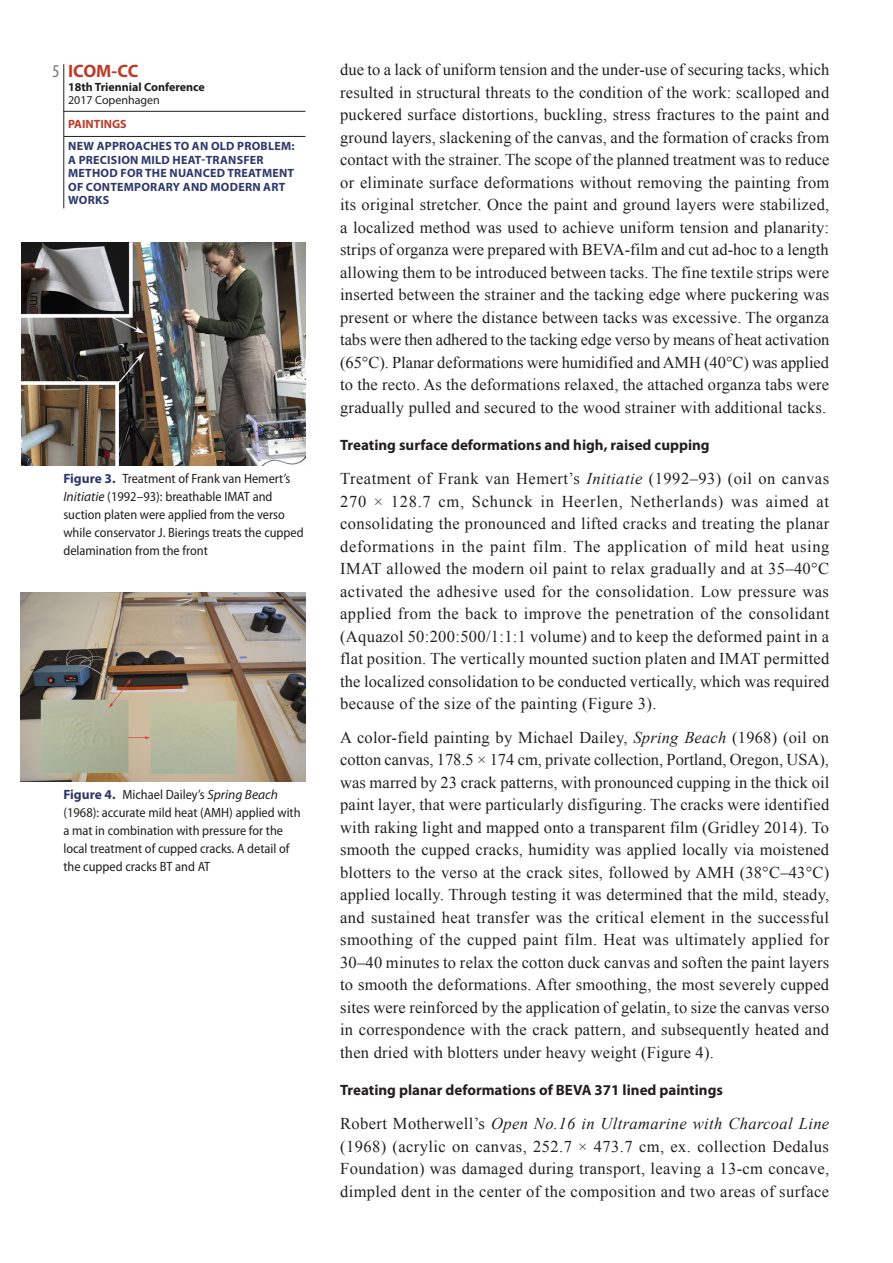
<style>
.page{position:relative;width:893px;height:1263px;background:#fff}
.page>*{position:absolute;margin:0;border:0;box-sizing:border-box;transform-origin:0 0}
.t1{font:700 18px "Myriad Pro";letter-spacing:-.015em;color:#be3c2b}
.t2{font:condensed 18px "Myriad Pro";color:#6c6d70}
.Texto-Corpo{font:16.5px/22.5px "Times New Roman";letter-spacing:.015em;color:#231f20;text-align:justify}
.Titulo-Sub{font:700 15px "Myriad Pro";color:#231f20}
.Legenda-Imagem{font:semi-condensed 13.5px/18px "Myriad Pro";color:#231f20}
.t3{font:700 12px/13.5px "Myriad Pro";letter-spacing:.02em;color:#2e386b}
.t4{font:700 12px "Myriad Pro";color:#231f20}
.t5{font:12px "Myriad Pro";color:#231f20}
.t6{font:700 12px "Myriad Pro";color:#be3c2b}
.s1{font-weight:700;font-stretch:normal;color:#2e386b}
.s2{font-style:italic;font-stretch:normal}
.s3{font-style:italic}
</style>
<div class="page">
<hr style="left:64px;top:136px;width:241px;height:1px;background:#231f20">
<hr style="left:63px;top:111px;width:242px;height:1px;background:#231f20">
<hr style="left:64px;top:64px;width:1px;height:144px;background:#231f20">
<img style="left:21px;top:242px;width:285px;height:223px">
<img style="left:20px;top:592px;width:286px;height:189px">
<p class="t2" style="left:53px;top:60px;width:8px">5</p>
<p class="t1" style="left:68px;top:59px;width:72px">ICOM-CC</p>
<p class="t4" style="left:68px;top:79px;width:138px">18th Triennial Conference</p>
<p class="t5" style="left:68px;top:93px;width:93px">2017 Copenhagen</p>
<p class="t6" style="left:68px;top:117px;width:60px">PAINTINGS</p>
<p class="t3" style="left:68px;top:139px;width:228px">NEW APPROACHES TO AN OLD PROBLEM:<br>A PRECISION MILD HEAT-TRANSFER<br>METHOD FOR THE NUANCED TREATMENT<br>OF CONTEMPORARY AND MODERN ART<br>WORKS</p>
<p class="Legenda-Imagem" style="left:63px;top:469px;width:242px"><span class="s1">Figure 3.</span> Treatment of Frank van Hemert’s <span class="s2">Initiatie</span> (1992–93): breathable IMAT and suction platen were applied from the verso while conservator J. Bierings treats the cupped delamination from the front</p>
<p class="Legenda-Imagem" style="left:63px;top:785px;width:239px"><span class="s1">Figure 4.</span> Michael Dailey’s <span class="s2">Spring Beach </span>(1968): accurate mild heat (AMH) applied with a mat in combination with pressure for the local treatment of cupped cracks. A detail of the cupped cracks BT and AT</p>
<p class="Texto-Corpo" style="left:340px;top:58px;width:491px">due to a lack of uniform tension and the under-use of securing tacks, which resulted in structural threats to the condition of the work: scalloped and puckered surface distortions, buckling, stress fractures to the paint and ground layers, slackening of the canvas, and the formation of cracks from contact with the strainer. The scope of the planned treatment was to reduce or eliminate surface deformations without removing the painting from its original stretcher. Once the paint and ground layers were stabilized, a localized method was used to achieve uniform tension and planarity: strips of organza were prepared with BEVA-film and cut ad-hoc to a length allowing them to be introduced between tacks. The fine textile strips were inserted between the strainer and the tacking edge where puckering was present or where the distance between tacks was excessive. The organza tabs were then adhered to the tacking edge verso by means of heat activation (65°C). Planar deformations were humidified and AMH (40°C) was applied to the recto. As the deformations relaxed, the attached organza tabs were gradually pulled and secured to the wood strainer with additional tacks.</p>
<p class="Titulo-Sub" style="left:340px;top:435px;width:371px">Treating surface deformations and high, raised cupping</p>
<p class="Texto-Corpo" style="left:340px;top:467px;width:491px">Treatment of Frank van Hemert’s <span class="s3">Initiatie</span> (1992–93) (oil on canvas 270 × 128.7 cm, Schunck in Heerlen, Netherlands) was aimed at consolidating the pronounced and lifted cracks and treating the planar deformations in the paint film. The application of mild heat using IMAT allowed the modern oil paint to relax gradually and at 35–40°C activated the adhesive used for the consolidation. Low pressure was applied from the back to improve the penetration of the consolidant (Aquazol 50:200:500/1:1:1 volume) and to keep the deformed paint in a flat position. The vertically mounted suction platen and IMAT permitted the localized consolidation to be conducted vertically, which was required because of the size of the painting (Figure 3).</p>
<p class="Texto-Corpo" style="left:340px;top:726px;width:491px">A color-field painting by Michael Dailey, <span class="s3">Spring Beach</span> (1968) (oil on cotton canvas, 178.5 × 174 cm, private collection, Portland, Oregon, USA), was marred by 23 crack patterns, with pronounced cupping in the thick oil paint layer, that were particularly disfiguring. The cracks were identified with raking light and mapped onto a transparent film (Gridley 2014). To smooth the cupped cracks, humidity was applied locally via moistened blotters to the verso at the crack sites, followed by AMH (38°C–43°C) applied locally. Through testing it was determined that the mild, steady, and sustained heat transfer was the critical element in the successful smoothing of the cupped paint film. Heat was ultimately applied for 30–40 minutes to relax the cotton duck canvas and soften the paint layers to smooth the deformations. After smoothing, the most severely cupped sites were reinforced by the application of gelatin, to size the canvas verso in correspondence with the crack pattern, and subsequently heated and then dried with blotters under heavy weight (Figure 4).</p>
<p class="Titulo-Sub" style="left:340px;top:1080px;width:384px">Treating planar deformations of BEVA 371 lined paintings</p>
<p class="Texto-Corpo" style="left:340px;top:1112px;width:491px">Robert Motherwell’s <span class="s3">Open No.16 in Ultramarine with Charcoal Line </span>(1968) (acrylic on canvas, 252.7 × 473.7 cm, ex. collection Dedalus Foundation) was damaged during transport, leaving a 13-cm concave, dimpled dent in the center of the composition and two areas of surface</p>
</div>
